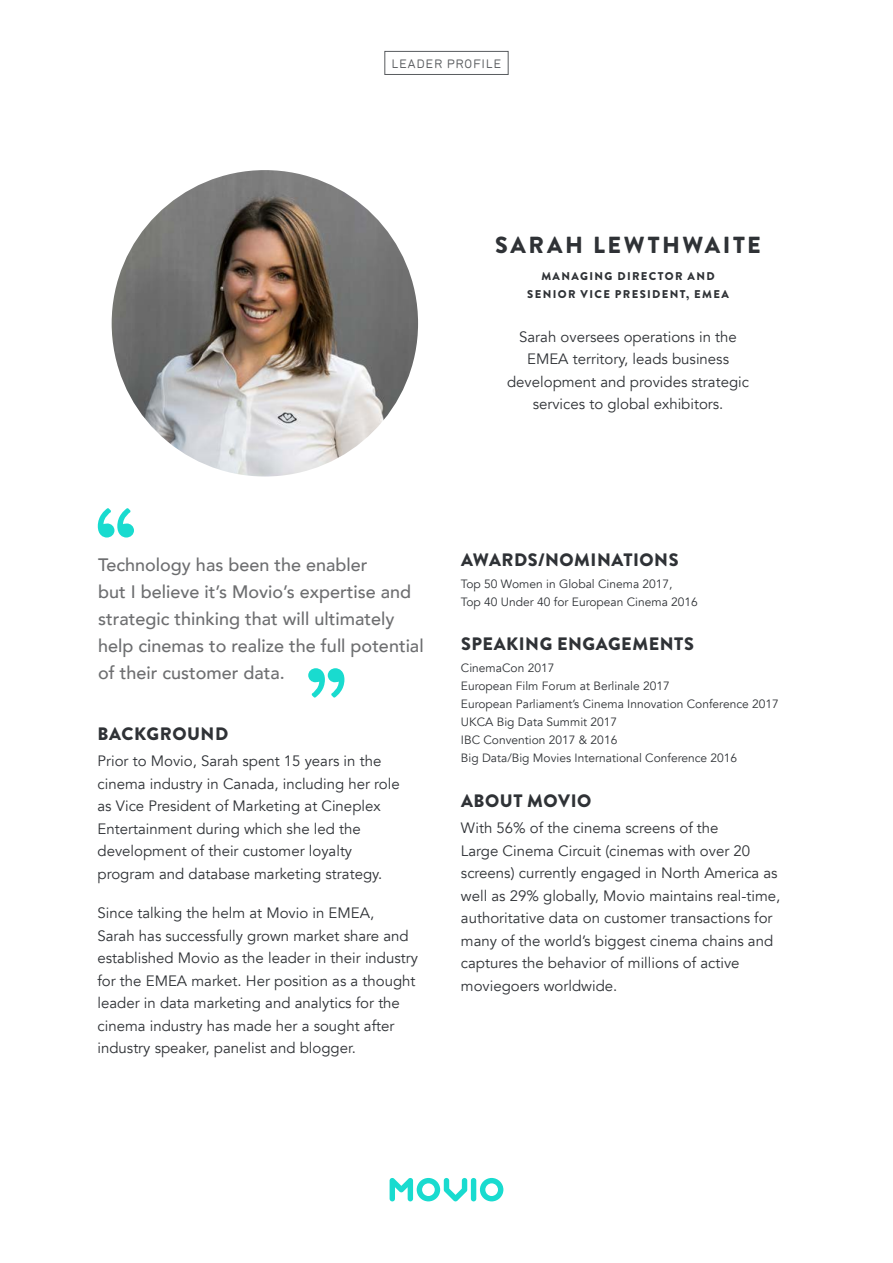
<style>
.page{position:relative;width:893px;height:1263px;background:#fff}
.page>*{position:absolute;margin:0;border:0;box-sizing:border-box;transform-origin:0 0}
.t1{font:900 23.25px "Brandon Grotesque";letter-spacing:.11em;color:#2f3236}
.t2{font:500 18px/27px "Avenir";color:#6d6e70}
.t3{font:900 18px "Brandon Grotesque";letter-spacing:.03em;color:#2f3236}
.t4{font:15px/22.5px "Avenir";color:#2f3236}
.t5{font:12.75px "DIN17 EF";letter-spacing:.06em;color:#585b5e}
.t6{font:12px/18px "Avenir";color:#2f3236}
.t7{font:900 11.25px/18px "Brandon Grotesque";letter-spacing:.12em;color:#2f3236;text-align:center}
</style>
<div class="page">
<div style="left:471px;top:1178px;width:5px;height:23px;background:#19dbcf;border-radius:3px"></div>
<svg style="left:390px;top:1178px;width:77px;height:23px"></svg>
<svg style="left:480px;top:1178px;width:23px;height:23px"></svg>
<div style="left:384px;top:51px;width:124px;height:24px;border:1px solid #585b5e"></div>
<svg style="left:98px;top:508px;width:36px;height:29px"></svg>
<img style="left:112px;top:170px;width:306px;height:306px;border-radius:153px">
<svg style="left:308px;top:668px;width:36px;height:30px"></svg>
<p class="t5" style="left:392px;top:56px;width:111px">LEADER PROFILE</p>
<h1 class="t1" style="left:495px;top:229px;width:267px">SARAH LEWTHWAITE</h1>
<p class="t7" style="left:527px;top:267px;width:203px">MANAGING DIRECTOR AND<br>SENIOR VICE PRESIDENT, EMEA</p>
<p class="t4" style="left:507px;top:326px;width:243px;text-align:center">Sarah oversees operations in the EMEA territory, leads business development and provides strategic services to global exhibitors.</p>
<p class="t2" style="left:98px;top:550px;width:327px">Technology has been the enabler<br>but I believe it’s Movio’s expertise and strategic thinking that will ultimately help cinemas to realize the full potential of their customer data.</p>
<p class="t3" style="left:461px;top:547px;width:219px">AWARDS/NOMINATIONS</p>
<p class="t6" style="left:461px;top:575px;width:238px">Top 50 Women in Global Cinema 2017,<br>Top 40 Under 40 for European Cinema 2016</p>
<p class="t3" style="left:461px;top:631px;width:234px">SPEAKING ENGAGEMENTS</p>
<p class="t6" style="left:461px;top:659px;width:319px">CinemaCon 2017<br>European Film Forum at Berlinale 2017<br>European Parliament’s Cinema Innovation Conference 2017<br>UKCA Big Data Summit 2017<br>IBC Convention 2017 &amp; 2016<br>Big Data/Big Movies International Conference 2016</p>
<p class="t3" style="left:461px;top:788px;width:132px">ABOUT MOVIO</p>
<p class="t4" style="left:461px;top:817px;width:321px">With 56% of the cinema screens of the<br>Large Cinema Circuit (cinemas with over 20 screens) currently engaged in North America as well as 29% globally, Movio maintains real-time, authoritative data on customer transactions for many of the world’s biggest cinema chains and captures the behavior of millions of active moviegoers worldwide.</p>
<p class="t3" style="left:98px;top:721px;width:132px">BACKGROUND</p>
<p class="t4" style="left:98px;top:750px;width:304px">Prior to Movio, Sarah spent 15 years in the cinema industry in Canada, including her role as Vice President of Marketing at Cineplex Entertainment during which she led the development of their customer loyalty program and database marketing strategy.</p>
<p class="t4" style="left:98px;top:902px;width:322px">Since talking the helm at Movio in EMEA,<br>Sarah has successfully grown market share and established Movio as the leader in their industry for the EMEA market. Her position as a thought leader in data marketing and analytics for the cinema industry has made her a sought after industry speaker, panelist and blogger.</p>
</div>
